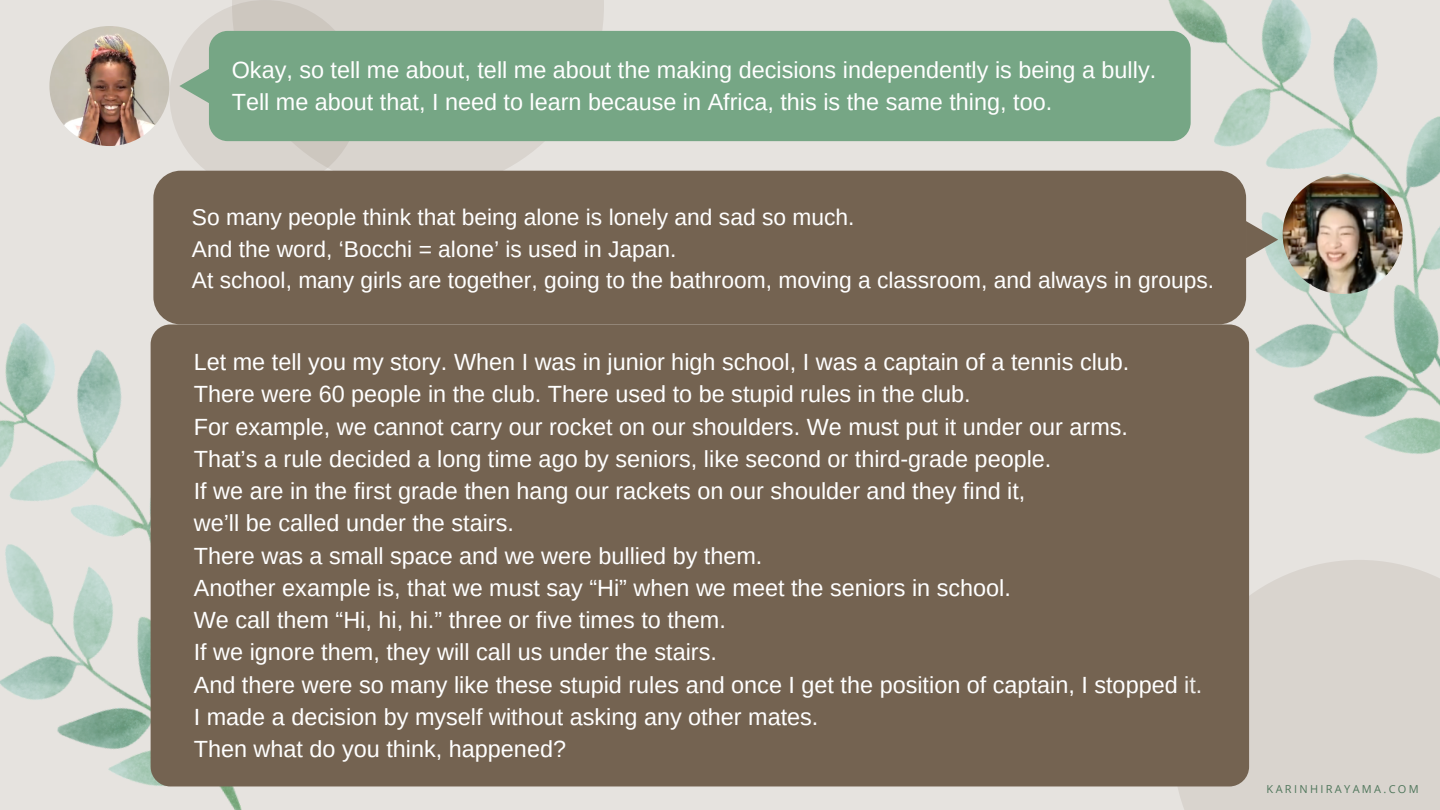
<style>
.page{position:relative;width:1440px;height:810px;background:#e6e3df}
.page>*{position:absolute;margin:0;border:0;box-sizing:border-box;transform-origin:0 0}
.t1{font:23.4px/32.2px "Arimo";color:#fff}
.t2{font:22.8px "Arimo";color:#fff}
.t3{font:11px "Open Sans";letter-spacing:.21em;color:#4f765b}
</style>
<div class="page">
<img style="left:0;top:310px;width:350px;height:500px">
<div style="left:151px;top:324px;width:1098px;height:462px;background:#746351;border-radius:20px"></div>
<div style="left:153px;top:171px;width:1093px;height:153px;background:#746351;border-radius:27px"></div>
<img style="left:1112px;top:0;width:328px;height:560px">
<div style="left:169px;top:0;width:192px;height:191px;background:#d9d4ce;border-radius:50%"></div>
<svg style="left:232px;top:0;width:372px;height:191px;fill:#d9d4ce"></svg>
<img style="left:49px;top:26px;width:120px;height:120px;border-radius:50%">
<svg style="left:179px;top:69px;width:30px;height:34px"></svg>
<div style="left:209px;top:31px;width:982px;height:110px;background:#76a685;border-radius:19px"></div>
<svg style="left:1246px;top:221px;width:32px;height:37px"></svg>
<svg style="left:1173px;top:560px;width:267px;height:250px;fill:#d9d4ce"></svg>
<img style="left:1283px;top:174px;width:120px;height:120px;border-radius:50%">
<p class="t1" style="left:232px;top:54px;width:926px">Okay, so tell me about, tell me about the making decisions independently is being a bully.<br>Tell me about that, I need to learn because in Africa, this is the same thing, too.</p>
<p class="t2" style="left:192px;top:205px;width:664px">So many people think that being alone is lonely and sad so much.</p>
<p class="t2" style="left:192px;top:236px;width:486px">And the word, ‘Bocchi = alone’ is used in Japan.</p>
<p class="t2" style="left:192px;top:268px;width:1024px">At school, many girls are together, going to the bathroom, moving a classroom, and always in groups.</p>
<p class="t1" style="left:194px;top:346px;width:937px">Let me tell you my story. When I was in junior high school, I was a captain of a tennis club.</p>
<p class="t1" style="left:194px;top:378px;width:779px">There were 60 people in the club. There used to be stupid rules in the club.</p>
<p class="t1" style="left:194px;top:410px;width:936px">For example, we cannot carry our rocket on our shoulders. We must put it under our arms.</p>
<p class="t1" style="left:194px;top:443px;width:859px">That’s a rule decided a long time ago by seniors, like second or third-grade people.</p>
<p class="t1" style="left:194px;top:475px;width:833px">If we are in the first grade then hang our rackets on our shoulder and they find it,</p>
<p class="t1" style="left:194px;top:507px;width:322px">we’ll be called under the stairs.</p>
<p class="t1" style="left:194px;top:539px;width:570px">There was a small space and we were bullied by them.</p>
<p class="t1" style="left:194px;top:572px;width:819px">Another example is, that we must say “Hi” when we meet the seniors in school.</p>
<p class="t1" style="left:194px;top:604px;width:534px">We call them “Hi, hi, hi.” three or five times to them.</p>
<p class="t1" style="left:194px;top:636px;width:525px">If we ignore them, they will call us under the stairs.</p>
<p class="t1" style="left:194px;top:668px;width:1010px">And there were so many like these stupid rules and once I get the position of captain, I stopped it.</p>
<p class="t1" style="left:194px;top:701px;width:626px">I made a decision by myself without asking any other mates.</p>
<p class="t1" style="left:194px;top:733px;width:374px">Then what do you think, happened?</p>
<p class="t3" style="left:1267px;top:781px;width:154px">KARINHIRAYAMA.COM</p>
</div>
